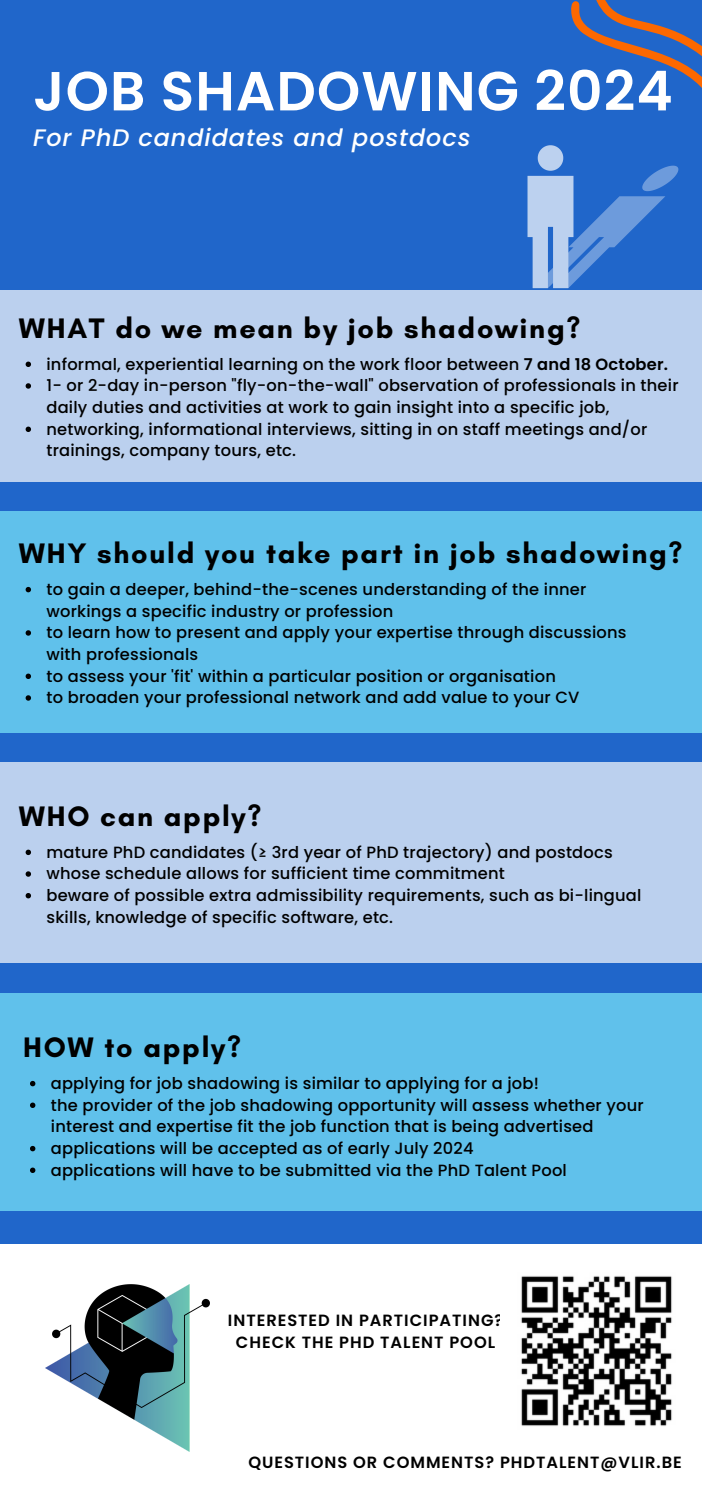
<style>
.page{position:relative;width:702px;height:1489px;background:#fff}
.page>*{position:absolute;margin:0;border:0;box-sizing:border-box;transform-origin:0 0}
.t1{font:600 55px "Poppins";letter-spacing:.02em;color:#fff}
.t2{font:700 28.75px "Glacial Indifference";letter-spacing:.06em;color:#000}
.t3{font:italic 500 23.75px "Poppins";letter-spacing:.04em;color:#fff}
.t4{font:500 16.25px/21.8px "Poppins";letter-spacing:.015em;color:#000}
.t5{font:600 16.25px/21.8px "Poppins";letter-spacing:.06em;color:#000;text-align:center}
.s1{font-weight:600}
</style>
<div class="page">
<div style="left:0;top:0;width:701px;height:1489px;background:#2066ca"></div>
<div style="left:0;top:511px;width:701px;height:221px;background:#60c1eb"></div>
<div style="left:0;top:290px;width:701px;height:191px;background:#bbd0ee"></div>
<div style="left:0;top:1377px;width:701px;height:112px;background:#fff"></div>
<div style="left:0;top:1245px;width:701px;height:232px;background:#fff"></div>
<img style="left:46px;top:1284px;width:163px;height:167px">
<div style="left:0;top:762px;width:701px;height:201px;background:#bbd0ee"></div>
<svg style="left:26px;top:587px;width:5px;height:5px"></svg>
<svg style="left:26px;top:630px;width:5px;height:6px"></svg>
<svg style="left:26px;top:673px;width:5px;height:6px"></svg>
<svg style="left:26px;top:695px;width:5px;height:6px"></svg>
<svg style="left:26px;top:362px;width:5px;height:5px"></svg>
<svg style="left:26px;top:383px;width:5px;height:6px"></svg>
<svg style="left:26px;top:427px;width:5px;height:5px"></svg>
<svg style="left:26px;top:850px;width:5px;height:5px"></svg>
<svg style="left:26px;top:871px;width:5px;height:6px"></svg>
<svg style="left:26px;top:893px;width:5px;height:5px"></svg>
<div style="left:0;top:994px;width:701px;height:217px;background:#60c1eb"></div>
<svg style="left:30px;top:1081px;width:5px;height:5px"></svg>
<svg style="left:30px;top:1102px;width:5px;height:6px"></svg>
<svg style="left:30px;top:1146px;width:5px;height:5px"></svg>
<svg style="left:30px;top:1167px;width:5px;height:6px"></svg>
<svg style="left:527px;top:0;width:174px;height:288px"></svg>
<img style="left:521px;top:1276px;width:151px;height:150px">
<h2 class="t1" style="left:33px;top:53px;width:640px">JOB SHADOWING 2024</h2>
<h3 class="t3" style="left:33px;top:121px;width:438px">For PhD candidates and postdocs</h3>
<p class="t2" style="left:19px;top:310px;width:563px">WHAT do we mean by job shadowing?</p>
<p class="t4" style="left:46px;top:353px;width:622px">informal, experiential learning on the work floor between <span class="s1">7 and 18 October.</span></p>
<p class="t4" style="left:46px;top:375px;width:633px">1- or 2-day in-person "fly-on-the-wall" observation of professionals in their daily duties and activities at work to gain insight into a specific job,</p>
<p class="t4" style="left:46px;top:418px;width:602px">networking, informational interviews, sitting in on staff meetings and/or trainings, company tours, etc.</p>
<p class="t2" style="left:19px;top:536px;width:664px">WHY should you take part in job shadowing?</p>
<h1 class="t4" style="left:46px;top:578px;width:541px">to gain a deeper, behind-the-scenes understanding of the inner workings a specific industry or profession</h1>
<p class="t4" style="left:46px;top:622px;width:581px">to learn how to present and apply your expertise through discussions with professionals</p>
<h2 class="t4" style="left:46px;top:665px;width:510px">to assess your 'fit' within a particular position or organisation</h2>
<p class="t4" style="left:46px;top:687px;width:534px">to broaden your professional network and add value to your CV</p>
<p class="t2" style="left:19px;top:798px;width:244px">WHO can apply?</p>
<p class="t4" style="left:46px;top:841px;width:567px">mature PhD candidates (≥ 3rd year of PhD trajectory) and postdocs</p>
<p class="t4" style="left:46px;top:863px;width:460px">whose schedule allows for sufficient time commitment</p>
<h2 class="t4" style="left:46px;top:884px;width:596px">beware of possible extra admissibility requirements, such as bi-lingual skills, knowledge of specific software, etc.</h2>
<p class="t2" style="left:23px;top:1030px;width:219px">HOW to apply?</p>
<p class="t4" style="left:51px;top:1072px;width:489px">applying for job shadowing is similar to applying for a job!</p>
<p class="t4" style="left:51px;top:1094px;width:594px">the provider of the job shadowing opportunity will assess whether your interest and expertise fit the job function that is being advertised</p>
<p class="t4" style="left:51px;top:1137px;width:424px">applications will be accepted as of early July 2024</p>
<p class="t4" style="left:51px;top:1159px;width:517px">applications will have to be submitted via the PhD Talent Pool</p>
<p class="t5" style="left:228px;top:1310px;width:277px">INTERESTED IN PARTICIPATING?<br>CHECK THE PHD TALENT POOL</p>
<p class="t5" style="left:248px;top:1451px;width:434px">QUESTIONS OR COMMENTS? PHDTALENT@VLIR.BE</p>
</div>
